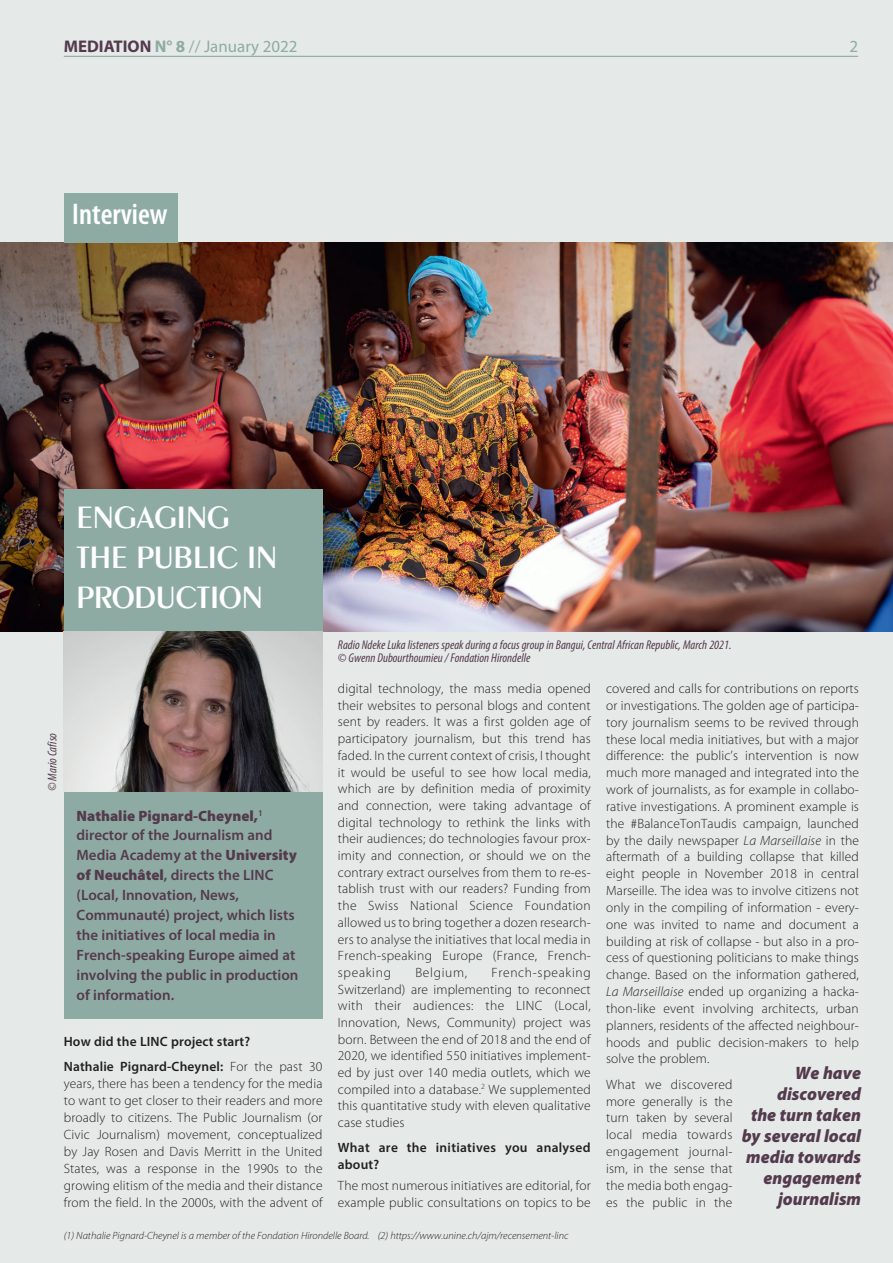
<style>
.page{position:relative;width:893px;height:1263px;background:#e5eae8}
.page>*{position:absolute;margin:0;border:0;box-sizing:border-box;transform-origin:0 0}
.t1{font:600 33px/40px "Peignot";color:#fff}
.t2{font:600 condensed 30px "Myriad Pro";color:#fff}
.t3{font:italic 900 18px/21px "Myriad Pro";color:#543a4d;text-align:right;scale:.96 1}
.t4{font:16.95px "Myriad Pro";color:#8eaba3}
.t5{font:600 15px/20px "Myriad Pro";color:#543a4d}
.t6{font:300 13.5px/16.8px "Myriad Pro";letter-spacing:.01em;color:#231f20;text-align:justify}
.t7{font:600 13.5px/16.6px "Myriad Pro";letter-spacing:.01em;color:#231f20}
.t8{font:300 13.5px "Myriad Pro";letter-spacing:.05em;color:#231f20}
.t9{font:italic condensed 12.75px/13.5px "Myriad Pro";color:#543a4d}
.t10{font:italic 300 10.5px "Myriad Pro";color:#231f20}
.s1{font-weight:700;color:#543a4d}
.s2{font-weight:700}
.s3{font-weight:900}
.s4{font-weight:300}
.s5{font-style:italic}
</style>
<div class="page">
<img style="left:0;top:242px;width:893px;height:389px">
<div style="left:64px;top:489px;width:259px;height:529px;background:#8eaba3"></div>
<hr style="left:64px;top:56px;width:794px;height:1px;background:#8eaba3">
<img style="left:64px;top:631px;width:259px;height:160px">
<div style="left:64px;top:193px;width:114px;height:49px;background:#8eaba3"></div>
<p class="t4" style="left:64px;top:35px;width:235px"><span class="s1">MEDIATION</span> <span class="s2">N° 8</span> // January 2022</p>
<p class="t4" style="left:850px;top:35px;width:10px">2</p>
<h2 class="t2" style="left:72px;top:198px;width:97px">Interview</h2>
<h1 class="t1" style="left:77px;top:496px;width:196px">ENGAGING<br>THE PUBLIC IN<br>PRODUCTION</h1>
<p class="t9" style="left:45px;top:791px;width:60px;rotate:-90deg">© Mario Cafiso</p>
<p class="t5" style="left:77px;top:805px;width:223px"><span class="s3">Nathalie Pignard-Cheynel,</span><sup>1 </sup>director of the Journalism and<br>Media Academy at the <span class="s3">University of Neuchâtel</span>, directs the LINC (Local, Innovation, News,<br>Communauté) project, which lists the initiatives of local media in<br>French-speaking Europe aimed at involving the public in production of information.</p>
<p class="t7" style="left:64px;top:1028px;width:260px;line-height:25.5px">How did the LINC project start?<br>Nathalie Pignard-Cheynel: <span class="s4">For the past 30</span></p>
<p class="t6" style="left:64px;top:1075px;width:260px">years, there has been a tendency for the media to want to get closer to their readers and more broadly to citizens. The Public Journalism (or Civic Journalism) movement, conceptualized by Jay Rosen and Davis Merritt in the United States, was a response in the 1990s to the growing elitism of the media and their distance from the field. In the 2000s, with the advent of</p>
<p class="t9" style="left:338px;top:637px;width:395px">Radio Ndeke Luka listeners speak during a focus group in Bangui, Central African Republic, March 2021. © Gwenn Dubourthoumieu / Fondation Hirondelle</p>
<p class="t6" style="left:338px;top:680px;width:254px">digital technology, the mass media opened their websites to personal blogs and content sent by readers. It was a first golden age of participatory journalism, but this trend has faded. In the current context of crisis, I thought it would be useful to see how local media, which are by definition media of proximity and connection, were taking advantage of digital technology to rethink the links with their audiences; do technologies favour prox&shy;imity and connection, or should we on the contrary extract ourselves from them to re-es&shy;tablish trust with our readers? Funding from the Swiss National Science Foundation allowed us to bring together a dozen research&shy;ers to analyse the initiatives that local media in French-speaking Europe (France, French&shy;speaking</p>
<p class="t6" style="left:338px;top:964px;width:254px;text-indent:154px">French-speaking Switzerland) are implementing to reconnect with their audiences: the LINC (Local, Innovation, News, Community) project was born. Between the end of 2018 and the end of 2020, we identified 550 initiatives implement&shy;ed by just over 140 media outlets, which we compiled into a database.<sup>2</sup> We supplemented this quantitative study with eleven qualitative case studies</p>
<p class="t7" style="left:338px;top:1139px;width:254px">What are the initiatives you analysed about?</p>
<p class="t6" style="left:338px;top:1177px;width:254px">The most numerous initiatives are editorial, for example public consultations on topics to be</p>
<p class="t8" style="left:415px;top:965px;width:53px">Belgium,</p>
<p class="t6" style="left:606px;top:680px;width:254px">covered and calls for contributions on reports or investigations. The golden age of participa&shy;tory journalism seems to be revived through these local media initiatives, but with a major difference: the public’s intervention is now much more managed and integrated into the work of journalists, as for example in collabo&shy;rative investigations. A prominent example is the #BalanceTonTaudis campaign, launched by the daily newspaper <span class="s5">La Marseillaise</span> in the aftermath of a building collapse that killed eight people in November 2018 in central Marseille. The idea was to involve citizens not only in the compiling of information - every&shy;one was invited to name and document a building at risk of collapse - but also in a pro&shy;cess of questioning politicians to make things change. Based on the information gathered, <span class="s5">La Marseillaise</span> ended up organizing a hacka&shy;thon-like event involving architects, urban planners, residents of the affected neighbour&shy;hoods and public decision-makers to help solve the problem.</p>
<p class="t6" style="left:606px;top:1076px;width:128px">What we discovered more generally is the turn taken by several local media towards engagement journal&shy;ism, in the sense that the media both engag&shy;es the public in the</p>
<h3 class="t3" style="left:742px;top:1062px;width:126px">We have discovered<br>the turn taken by several local media towards engagement journalism</h3>
<p class="t10" style="left:64px;top:1229px;width:506px">(1) Nathalie Pignard-Cheynel is a member of the Fondation Hirondelle Board. (2) https://www.unine.ch/ajm/recensement-linc</p>
</div>
